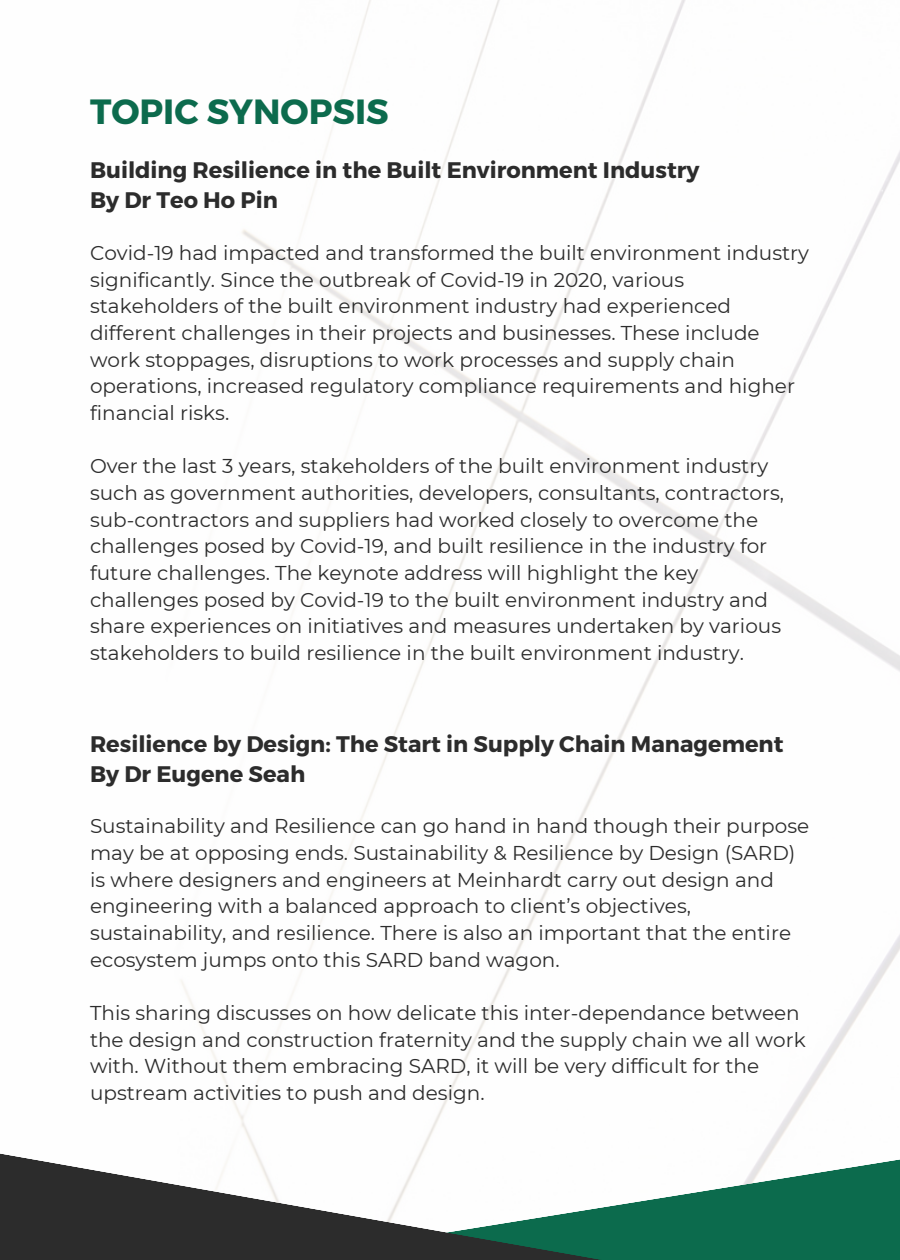
<style>
.page{position:relative;width:900px;height:1260px;background:#fff}
.page>*{position:absolute;margin:0;border:0;box-sizing:border-box;transform-origin:0 0}
.t1{font:700 35px "Montserrat";color:#0c6b4d}
.t2{font:700 22.5px "Montserrat";color:#2c2c2c}
.t3{font:20px/26.8px "Montserrat";color:#2c2c2c}
</style>
<div class="page">
<svg style="left:0;top:1112px;width:900px;height:148px"></svg>
<p class="t1" style="left:90px;top:89px;width:300px">TOPIC SYNOPSIS</p>
<p class="t2" style="left:90px;top:156px;width:611px">Building Resilience in the Built Environment Industry</p>
<p class="t2" style="left:90px;top:186px;width:189px">By Dr Teo Ho Pin</p>
<p class="t3" style="left:90px;top:239px;width:721px">Covid-19 had impacted and transformed the built environment industry significantly. Since the outbreak of Covid-19 in 2020, various stakeholders of the built environment industry had experienced different challenges in their projects and businesses. These include work stoppages, disruptions to work processes and supply chain operations, increased regulatory compliance requirements and higher financial risks.</p>
<p class="t3" style="left:90px;top:453px;width:696px">Over the last 3 years, stakeholders of the built environment industry such as government authorities, developers, consultants, contractors, sub-contractors and suppliers had worked closely to overcome the challenges posed by Covid-19, and built resilience in the industry for future challenges. The keynote address will highlight the key challenges posed by Covid-19 to the built environment industry and share experiences on initiatives and measures undertaken by various stakeholders to build resilience in the built environment industry.</p>
<p class="t2" style="left:90px;top:729px;width:695px">Resilience by Design: The Start in Supply Chain Management</p>
<p class="t2" style="left:90px;top:759px;width:217px">By Dr Eugene Seah</p>
<p class="t3" style="left:90px;top:813px;width:721px">Sustainability and Resilience can go hand in hand though their purpose may be at opposing ends. Sustainability &amp; Resilience by Design (SARD) is where designers and engineers at Meinhardt carry out design and engineering with a balanced approach to client’s objectives, sustainability, and resilience. There is also an important that the entire ecosystem jumps onto this SARD band wagon.</p>
<p class="t3" style="left:90px;top:999px;width:717px">This sharing discusses on how delicate this inter-dependance between the design and construction fraternity and the supply chain we all work with. Without them embracing SARD, it will be very difficult for the upstream activities to push and design.</p>
</div>
